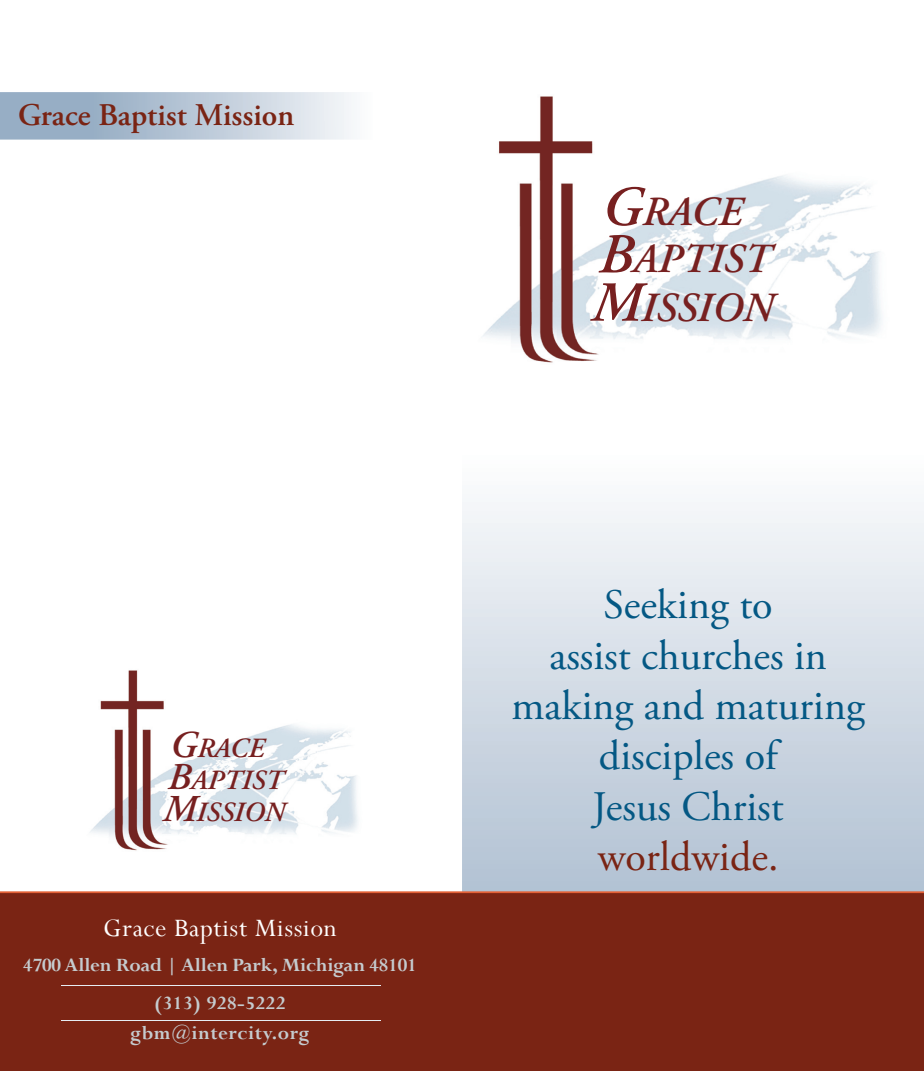
<style>
.page{position:relative;width:924px;height:1071px;background:#fff}
.page>*{position:absolute;margin:0;border:0;box-sizing:border-box;transform-origin:0 0}
.t1{font:42px/50.4px "Adobe Garamond Pro";color:#045884;text-align:center}
.t2{font:42px "Adobe Garamond Pro";color:#7a2414}
.t3{font:italic 600 41.3px/47.8px "Adobe Garamond Pro";color:#772020}
.t4{font:600 31.5px "Adobe Garamond Pro";color:#7a2414}
.t5{font:28px "Perpetua";letter-spacing:.025em;color:#fff}
.t6{font:italic 600 27.82px/32.2px "Adobe Garamond Pro";color:#772020}
.t7{font:700 21px/38.5px "Perpetua";letter-spacing:-.01em;color:#c5cbce;text-align:center}
.t8{font:700 21px "Perpetua";letter-spacing:.025em;color:#c5cbce}
.s1{font-size:56.35px}
.s2{font-size:37.8px}
</style>
<div class="page">
<svg style="left:0;top:92px;width:351px;height:48px;background:#b8c7d7"></svg>
<svg style="left:462px;top:502px;width:462px;height:389px;background:#d2dbe5"></svg>
<div style="left:0;top:891px;width:924px;height:180px;background:#7a2414"></div>
<hr style="left:61px;top:986px;width:319px;height:1px;background:#e6ecf3">
<hr style="left:61px;top:1020px;width:319px;height:1px;background:#e6ecf3">
<img style="left:481px;top:95px;width:389px;height:269px">
<img style="left:89px;top:669px;width:261px;height:182px">
<p class="t4" style="left:18px;top:97px;width:277px">Grace Baptist Mission</p>
<p class="t3" style="left:591px;top:190px;width:183px"><span class="s1">G</span>RACE<br><span class="s1">B</span>APTIST<br><span class="s1">M</span>ISSION</p>
<p class="t6" style="left:163px;top:733px;width:123px"><span class="s2">G</span>RACE<br><span class="s2">B</span>APTIST<br><span class="s2">M</span>ISSION</p>
<p class="t5" style="left:103px;top:910px;width:235px">Grace Baptist Mission</p>
<p class="t7" style="left:23px;top:945px;width:395px">4700 Allen Road | Allen Park, Michigan 48101 (313) 928-5222</p>
<p class="t8" style="left:131px;top:1020px;width:180px">gbm@intercity.org</p>
<p class="t1" style="left:511px;top:581px;width:355px">Seeking to<br>assist churches in making and maturing disciples of<br>Jesus Christ</p>
<p class="t2" style="left:597px;top:832px;width:182px">worldwide.</p>
</div>
